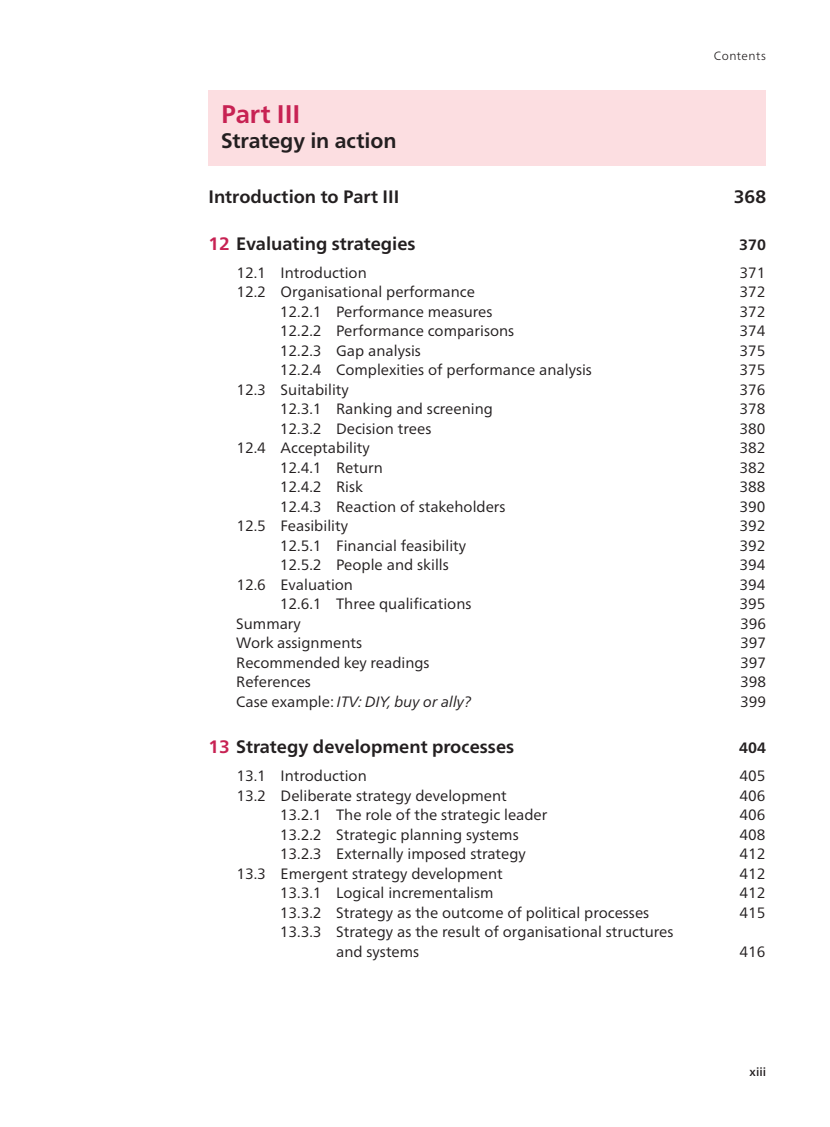
<style>
.page{position:relative;width:830px;height:1127px;background:#fff}
.page>*{position:absolute;margin:0;border:0;box-sizing:border-box;transform-origin:0 0}
.t1{font:700 25.5px "Frutiger Neue LTW1 G";color:#c72253}
.t2{font:700 21px "Frutiger Neue LTW1 G";letter-spacing:-.005em;color:#231f20}
.t3{font:700 18px "Frutiger Neue LTW1 G";color:#231f20}
.t4{font:15px/19.5px "Frutiger Neue LTW1 G";color:#231f20}
.t5{font:italic 15px "Frutiger Neue LTW1 G";color:#231f20}
.t6{font:700 15px "Frutiger Neue LTW1 G";color:#231f20}
.t7{font:300 12px "Frutiger Neue LTW1 G";letter-spacing:.04em;color:#231f20}
.t8{font:500 12px "Frutiger Neue LTW1 G";color:#231f20}
.s1{color:#c72253}
.s2{font-style:normal}
</style>
<div class="page">
<div style="left:208px;top:90px;width:557px;height:51px;background:#fcdee1"></div>
<div style="left:208px;top:119px;width:557px;height:47px;background:#fcdee1"></div>
<p class="t7" style="left:713px;top:47px;width:54px">Contents</p>
<h1 class="t1" style="left:221px;top:95px;width:81px">Part III</h1>
<h2 class="t2" style="left:221px;top:125px;width:177px">Strategy in action</h2>
<p class="t3" style="left:208px;top:184px;width:192px">Introduction to Part III</p>
<p class="t3" style="left:733px;top:184px;width:34px">368</p>
<p class="t3" style="left:208px;top:230px;width:208px"><span class="s1">12</span> Evaluating strategies</p>
<p class="t6" style="left:739px;top:233px;width:28px">370</p>
<p class="t4" style="left:236px;top:261px;width:132px">12.1 Introduction</p>
<p class="t4" style="left:739px;top:261px;width:27px">371</p>
<p class="t4" style="left:236px;top:281px;width:240px">12.2 Organisational performance</p>
<p class="t4" style="left:739px;top:281px;width:27px">372</p>
<p class="t4" style="left:280px;top:300px;width:214px">12.2.1 Performance measures</p>
<p class="t4" style="left:739px;top:300px;width:27px">372</p>
<p class="t4" style="left:280px;top:320px;width:236px">12.2.2 Performance comparisons</p>
<p class="t4" style="left:739px;top:320px;width:27px">374</p>
<p class="t4" style="left:280px;top:339px;width:142px">12.2.3 Gap analysis</p>
<p class="t4" style="left:739px;top:339px;width:27px">375</p>
<p class="t4" style="left:280px;top:359px;width:313px">12.2.4 Complexities of performance analysis</p>
<p class="t4" style="left:739px;top:359px;width:27px">375</p>
<p class="t4" style="left:236px;top:378px;width:114px">12.3 Suitability</p>
<p class="t4" style="left:739px;top:378px;width:27px">376</p>
<p class="t4" style="left:280px;top:398px;width:214px">12.3.1 Ranking and screening</p>
<p class="t4" style="left:739px;top:398px;width:27px">378</p>
<p class="t4" style="left:280px;top:417px;width:153px">12.3.2 Decision trees</p>
<p class="t4" style="left:739px;top:417px;width:27px">380</p>
<p class="t4" style="left:236px;top:437px;width:135px">12.4 Acceptability</p>
<p class="t4" style="left:739px;top:437px;width:27px">382</p>
<p class="t4" style="left:280px;top:456px;width:104px">12.4.1 Return</p>
<p class="t4" style="left:739px;top:456px;width:27px">382</p>
<p class="t4" style="left:280px;top:476px;width:85px">12.4.2 Risk</p>
<p class="t4" style="left:739px;top:476px;width:27px">388</p>
<p class="t4" style="left:280px;top:495px;width:227px">12.4.3 Reaction of stakeholders</p>
<p class="t4" style="left:739px;top:495px;width:27px">390</p>
<p class="t4" style="left:236px;top:515px;width:113px">12.5 Feasibility</p>
<p class="t4" style="left:739px;top:515px;width:27px">392</p>
<p class="t4" style="left:280px;top:534px;width:188px">12.5.1 Financial feasibility</p>
<p class="t4" style="left:739px;top:534px;width:27px">392</p>
<p class="t4" style="left:280px;top:554px;width:170px">12.5.2 People and skills</p>
<p class="t4" style="left:739px;top:554px;width:27px">394</p>
<p class="t4" style="left:236px;top:573px;width:118px">12.6 Evaluation</p>
<p class="t4" style="left:739px;top:573px;width:27px">394</p>
<p class="t4" style="left:280px;top:593px;width:193px">12.6.1 Three qualifications</p>
<p class="t4" style="left:739px;top:593px;width:27px">395</p>
<p class="t4" style="left:236px;top:612px;width:66px">Summary</p>
<p class="t4" style="left:739px;top:612px;width:27px">396</p>
<p class="t4" style="left:236px;top:632px;width:127px">Work assignments</p>
<p class="t4" style="left:739px;top:632px;width:27px">397</p>
<p class="t4" style="left:236px;top:651px;width:195px">Recommended key readings</p>
<p class="t4" style="left:739px;top:651px;width:27px">397</p>
<p class="t4" style="left:236px;top:671px;width:76px">References</p>
<p class="t4" style="left:739px;top:671px;width:27px">398</p>
<p class="t5" style="left:236px;top:690px;width:236px"><span class="s2">Case example:</span> ITV: DIY, buy or ally?</p>
<p class="t4" style="left:739px;top:690px;width:27px">399</p>
<p class="t3" style="left:208px;top:734px;width:307px"><span class="s1">13</span> Strategy development processes</p>
<p class="t6" style="left:739px;top:737px;width:28px">404</p>
<p class="t4" style="left:236px;top:765px;width:132px">13.1 Introduction</p>
<p class="t4" style="left:739px;top:765px;width:27px">405</p>
<p class="t4" style="left:236px;top:784px;width:272px">13.2 Deliberate strategy development</p>
<p class="t4" style="left:739px;top:784px;width:27px">406</p>
<p class="t4" style="left:280px;top:804px;width:269px">13.2.1 The role of the strategic leader</p>
<p class="t4" style="left:739px;top:804px;width:27px">406</p>
<p class="t4" style="left:280px;top:823px;width:240px">13.2.2 Strategic planning systems</p>
<p class="t4" style="left:739px;top:823px;width:27px">408</p>
<p class="t4" style="left:280px;top:843px;width:247px">13.2.3 Externally imposed strategy</p>
<p class="t4" style="left:739px;top:843px;width:27px">412</p>
<p class="t4" style="left:236px;top:862px;width:268px">13.3 Emergent strategy development</p>
<p class="t4" style="left:739px;top:862px;width:27px">412</p>
<p class="t4" style="left:280px;top:882px;width:215px">13.3.1 Logical incrementalism</p>
<p class="t4" style="left:739px;top:882px;width:27px">412</p>
<p class="t4" style="left:280px;top:901px;width:371px">13.3.2 Strategy as the outcome of political processes</p>
<p class="t4" style="left:739px;top:901px;width:27px">415</p>
<p class="t4" style="left:336px;top:921px;width:339px;text-indent:-56px">13.3.3 Strategy as the result of organisational structures and systems</p>
<p class="t4" style="left:739px;top:940px;width:27px">416</p>
<p class="t8" style="left:749px;top:1063px;width:18px">xiii</p>
</div>
